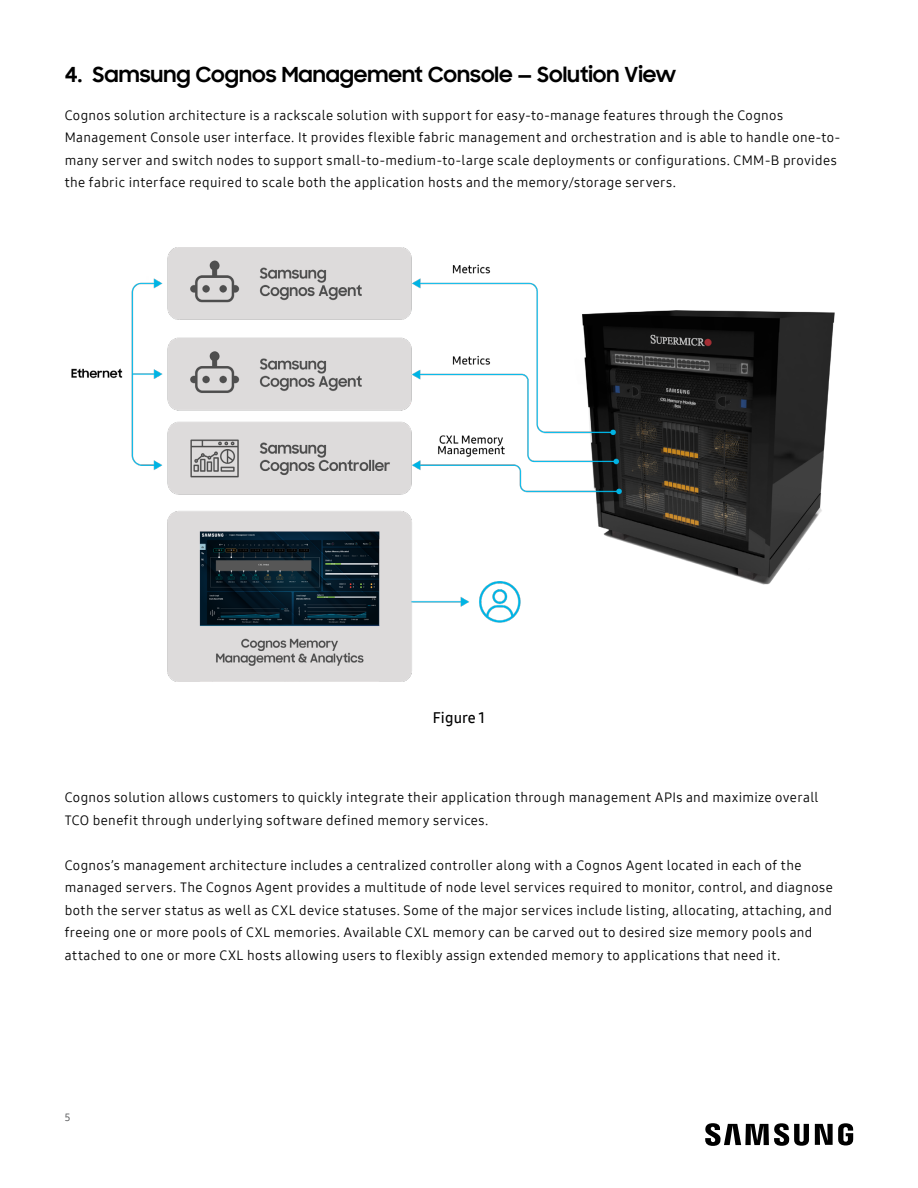
<style>
.page{position:relative;width:918px;height:1188px;background:#fff}
.page>*{position:absolute;margin:0;border:0;box-sizing:border-box;transform-origin:0 0}
.t1{font:700 21px "Samsung Sharp Sans";color:#000}
.t2{font:15px "Samsung One 600";letter-spacing:.01em;color:#000}
.t3{font:13.5px/22.5px "Samsung One 400";letter-spacing:.025em;color:#000}
.t4{font:10.5px "Samsung One 500";color:#58595b}
</style>
<div class="page">
<svg style="left:705px;top:1123px;width:148px;height:23px"></svg>
<img style="left:71px;top:247px;width:764px;height:434px">
<h1 class="t1" style="left:65px;top:58px;width:613px">4. Samsung Cognos Management Console — Solution View</h1>
<p class="t3" style="left:65px;top:104px;width:777px">Cognos solution architecture is a rackscale solution with support for easy-to-manage features through the Cognos Management Console user interface. It provides flexible fabric management and orchestration and is able to handle one-to&shy;many server and switch nodes to support small-to-medium-to-large scale deployments or configurations. CMM-B provides the fabric interface required to scale both the application hosts and the memory/storage servers.</p>
<p class="t2" style="left:433px;top:708px;width:54px">Figure 1</p>
<p class="t3" style="left:65px;top:786px;width:755px">Cognos solution allows customers to quickly integrate their application through management APIs and maximize overall<br>TCO benefit through underlying software defined memory services.</p>
<p class="t3" style="left:65px;top:854px;width:770px">Cognos’s management architecture includes a centralized controller along with a Cognos Agent located in each of the managed servers. The Cognos Agent provides a multitude of node level services required to monitor, control, and diagnose both the server status as well as CXL device statuses. Some of the major services include listing, allocating, attaching, and freeing one or more pools of CXL memories. Available CXL memory can be carved out to desired size memory pools and attached to one or more CXL hosts allowing users to flexibly assign extended memory to applications that need it.</p>
<p class="t4" style="left:65px;top:1110px;width:7px">5</p>
</div>
